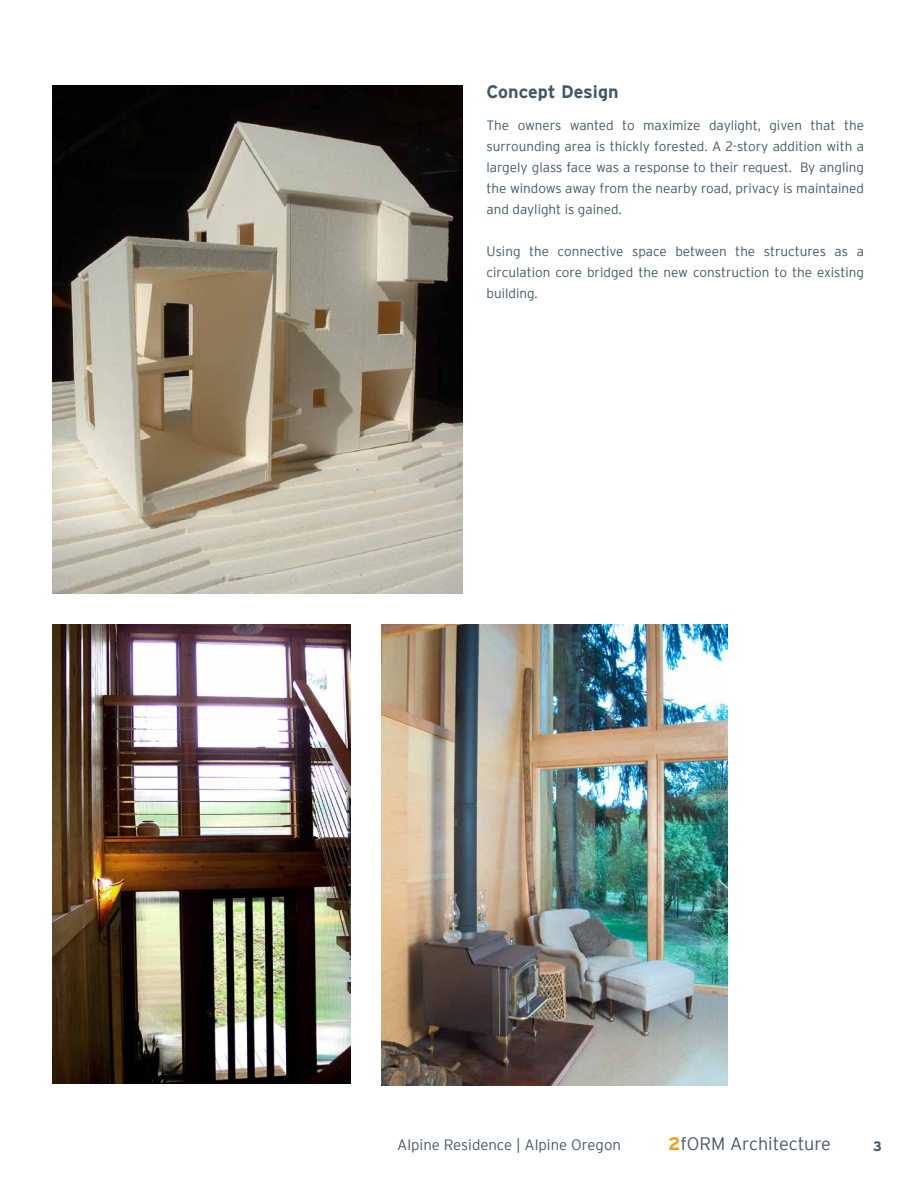
<style>
.page{position:relative;width:918px;height:1188px;background:#fff}
.page>*{position:absolute;margin:0;border:0;box-sizing:border-box;transform-origin:0 0}
.t1{font:300 18px "Interstate";color:#425968}
.t2{font:700 18px "Interstate";color:#425968}
.t3{font:300 15px "Interstate";color:#425968}
.t4{font:300 13.5px/21px "Interstate";color:#425968;text-align:justify}
.t5{font:700 13.5px "Interstate";color:#425968}
.s1{font-weight:700;color:#f6a01a}
</style>
<div class="page">
<img style="left:53px;top:85px;width:410px;height:509px">
<img style="left:53px;top:624px;width:298px;height:460px">
<img style="left:381px;top:624px;width:346px;height:461px">
<h1 class="t2" style="left:487px;top:82px;width:134px">Concept Design</h1>
<p class="t4" style="left:487px;top:114px;width:379px">The owners wanted to maximize daylight, given that the surrounding area is thickly forested. A 2-story addition with a largely glass face was a response to their request. By angling the windows away from the nearby road, privacy is maintained and daylight is gained.</p>
<p class="t4" style="left:487px;top:240px;width:379px">Using the connective space between the structures as a circulation core bridged the new construction to the existing building.</p>
<p class="t3" style="left:397px;top:1137px;width:225px">Alpine Residence | Alpine Oregon</p>
<h1 class="t1" style="left:668px;top:1134px;width:164px"><span class="s1">2</span>fORM Architecture</h1>
<p class="t5" style="left:873px;top:1139px;width:10px">3</p>
</div>
